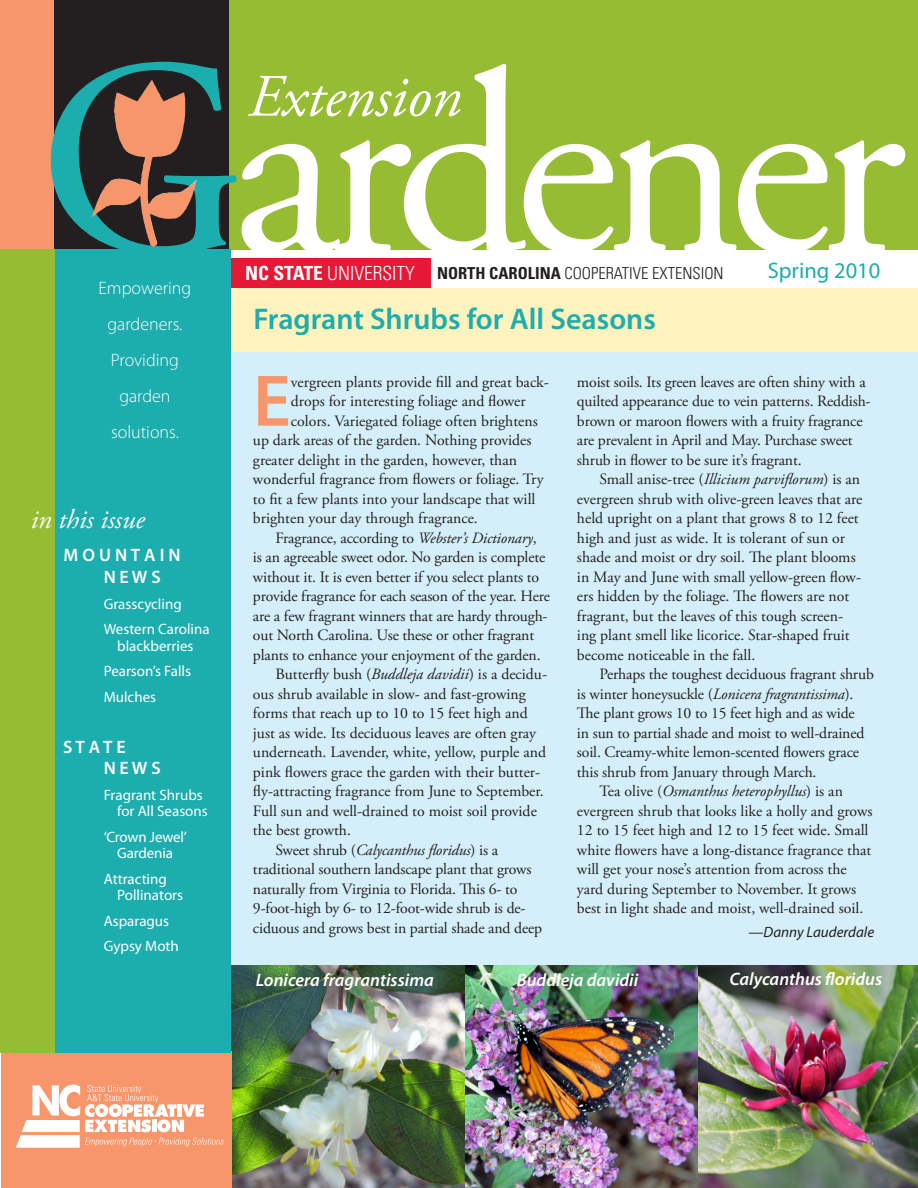
<style>
.page{position:relative;width:918px;height:1188px;background:#fff}
.page>*{position:absolute;margin:0;border:0;box-sizing:border-box;transform-origin:0 0}
.t1{font:261px "Adobe Garamond Pro";letter-spacing:-.05em;color:#fff}
.Body_text{font:600 73.65px "Myriad Pro";color:#f7966b}
.t2{font:italic 60px "Adobe Garamond Pro";color:#fff}
.Headline_1{font:600 30px "Myriad Pro";color:#1cadae}
.t3{font:italic 27px "Adobe Garamond Pro";color:#fff}
.t4{font:22.5px "Myriad Pro";color:#1cadae}
.t5{font:300 condensed 19.5px "Univers";color:#fff}
.t6{font:italic 600 18px "Myriad Pro";color:#fff}
.t7{font:300 18px/36px "Myriad Pro";color:#fff;text-align:center}
.t8{font:600 18px "Myriad Pro";color:#fff}
.t9{font:700 condensed 16.5px "Univers";color:#231f20}
.t10{font:300 condensed 16.5px "Univers";color:#231f20}
.Body_text-2{font:15.75px/19.5px "Adobe Garamond Pro";color:#231f20}
.t11{font:15px/16.5px "Myriad Pro";color:#fff;text-align:center}
.Byline{font:italic 15px "Myriad Pro";color:#231f20}
.s1{font-size:279px;color:#1cadae}
.s2{font-weight:700}
.s3{font-weight:300}
.s4{font-style:italic}
</style>
<div class="page">
<div style="left:230px;top:288px;width:688px;height:64px;background:#fef3be"></div>
<div style="left:0;top:0;width:54px;height:252px;background:#f7966b"></div>
<div style="left:54px;top:0;width:176px;height:250px;background:#231f20"></div>
<div style="left:230px;top:0;width:688px;height:252px;background:#96bc33"></div>
<img style="left:92px;top:92px;width:62px;height:155px">
<div style="left:230px;top:251px;width:688px;height:36px;background:#fff"></div>
<div style="left:229px;top:259px;width:201px;height:29px;background:#e51836"></div>
<img style="left:465px;top:965px;width:453px;height:223px">
<img style="left:231px;top:965px;width:234px;height:223px">
<div style="left:230px;top:352px;width:688px;height:613px;background:#d4eff9"></div>
<div style="left:1px;top:1052px;width:231px;height:136px;background:#f7966b"></div>
<div style="left:55px;top:250px;width:175px;height:803px;background:#1cadae"></div>
<div style="left:1px;top:250px;width:54px;height:803px;background:#96bc33"></div>
<svg style="left:16px;top:1085px;width:208px;height:63px"></svg>
<p class="t1" style="left:38px;top:11px;width:869px"><span class="s1">G</span>ardener</p>
<p class="t2" style="left:248px;top:61px;width:215px">Extension</p>
<p class="t7" style="left:99px;top:270px;width:94px">Empowering gardeners.<br>Providing garden</p>
<p class="t7" style="left:111px;top:414px;width:69px">solutions.</p>
<p class="t3" style="left:31px;top:503px;width:115px">in this issue</p>
<p class="t8" style="left:63px;top:544px;width:119px">M O U N T A I N</p>
<p class="t8" style="left:104px;top:566px;width:58px">N E W S</p>
<p class="t11" style="left:104px;top:595px;width:80px">Grasscycling</p>
<p class="t11" style="left:104px;top:621px;width:107px">Western Carolina blackberries</p>
<p class="t11" style="left:104px;top:663px;width:89px">Pearson’s Falls</p>
<p class="t11" style="left:104px;top:688px;width:54px">Mulches</p>
<p class="t8" style="left:63px;top:736px;width:64px">S T A T E</p>
<p class="t8" style="left:104px;top:757px;width:58px">N E W S</p>
<p class="t11" style="left:117px;top:786px;width:92px;text-align:left;text-indent:-13px">Fragrant Shrubs for All Seasons</p>
<p class="t11" style="left:104px;top:828px;width:85px">‘Crown Jewel’<br>Gardenia</p>
<p class="t11" style="left:117px;top:870px;width:67px;text-align:left;text-indent:-14px">Attracting<br>Pollinators</p>
<p class="t11" style="left:104px;top:912px;width:67px">Asparagus</p>
<p class="t11" style="left:104px;top:938px;width:77px">Gypsy Moth</p>
<p class="t5" style="left:245px;top:262px;width:171px"><span class="s2">NC STATE</span> UNIVERSITY</p>
<p class="t9" style="left:437px;top:263px;width:193px">NORTH CAROLINA <span class="s3">COOPERATIVE</span></p>
<p class="t10" style="left:652px;top:264px;width:24px">EXTENSI</p>
<p class="t10" style="left:704px;top:264px;width:18px">ON</p>
<p class="t4" style="left:768px;top:257px;width:114px">Spring 2010</p>
<p class="Headline_1" style="left:253px;top:300px;width:404px">Fragrant Shrubs for All Seasons</p>
<p class="Body_text" style="left:253px;top:354px;width:39px">E</p>
<p class="Body_text-2" style="left:291px;top:373px;width:260px">vergreen plants provide fill and great back-</p>
<p class="Body_text-2" style="left:291px;top:392px;width:236px">drops for interesting foliage and flower</p>
<p class="Body_text-2" style="left:291px;top:411px;width:248px">colors. Variegated foliage often brightens</p>
<p class="Body_text-2" style="left:253px;top:431px;width:280px">up dark areas of the garden. Nothing provides</p>
<p class="Body_text-2" style="left:253px;top:450px;width:266px">greater delight in the garden, however, than</p>
<p class="Body_text-2" style="left:253px;top:470px;width:292px">wonderful fragrance from flowers or foliage. Try</p>
<p class="Body_text-2" style="left:253px;top:489px;width:284px">to fit a few plants into your landscape that will</p>
<p class="Body_text-2" style="left:253px;top:509px;width:226px">brighten your day through fragrance.</p>
<p class="Body_text-2" style="left:253px;top:529px;width:298px;text-indent:23px">Fragrance, according to <span class="s4">Webster’s Dictionary</span>,<br>is an agreeable sweet odor. No garden is complete without it. It is even better if you select plants to provide fragrance for each season of the year. Here are a few fragrant winners that are hardy through&shy;out North Carolina. Use these or other fragrant plants to enhance your enjoyment of the garden.</p>
<p class="Body_text-2" style="left:253px;top:665px;width:296px;text-indent:22px">Butterfly bush (<span class="s4">Buddleja davidii</span>) is a decidu&shy;ous shrub available in slow- and fast-growing forms that reach up to 10 to 15 feet high and just as wide. Its deciduous leaves are often gray underneath. Lavender, white, yellow, purple and pink flowers grace the garden with their butter&shy;fly-attracting fragrance from June to September.<br>Full sun and well-drained to moist soil provide the best growth.</p>
<p class="Body_text-2" style="left:253px;top:841px;width:291px;text-indent:22px">Sweet shrub (<span class="s4">Calycanthus floridus</span>) is a traditional southern landscape plant that grows naturally from Virginia to Florida. This 6- to 9-foot-high by 6- to 12-foot-wide shrub is de&shy;ciduous and grows best in partial shade and deep</p>
<p class="Body_text-2" style="left:577px;top:373px;width:295px">moist soils. Its green leaves are often shiny with a quilted appearance due to vein patterns. Reddish&shy;brown or maroon flowers with a fruity fragrance are prevalent in April and May. Purchase sweet shrub in flower to be sure it’s fragrant.</p>
<p class="Body_text-2" style="left:577px;top:470px;width:287px;text-indent:22px">Small anise-tree (<span class="s4">Illicium parviflorum</span>) is an evergreen shrub with olive-green leaves that are held upright on a plant that grows 8 to 12 feet high and just as wide. It is tolerant of sun or shade and moist or dry soil. The plant blooms in May and June with small yellow-green flow&shy;ers hidden by the foliage. The flowers are not fragrant, but the leaves of this tough screen&shy;ing plant smell like licorice. Star-shaped fruit become noticeable in the fall.</p>
<p class="Body_text-2" style="left:577px;top:665px;width:298px;text-indent:23px">Perhaps the toughest deciduous fragrant shrub is winter honeysuckle (<span class="s4">Lonicera fragrantissima</span>).<br>The plant grows 10 to 15 feet high and as wide<br>in sun to partial shade and moist to well-drained soil. Creamy-white lemon-scented flowers grace this shrub from January through March.</p>
<p class="Body_text-2" style="left:577px;top:782px;width:297px;text-indent:22px">Tea olive (<span class="s4">Osmanthus heterophyllus</span>) is an evergreen shrub that looks like a holly and grows 12 to 15 feet high and 12 to 15 feet wide. Small white flowers have a long-distance fragrance that will get your nose’s attention from across the yard during September to November. It grows best in light shade and moist, well-drained soil.</p>
<p class="Byline" style="left:749px;top:923px;width:127px">—Danny Lauderdale</p>
<p class="t6" style="left:256px;top:969px;width:179px">Lonicera fragrantissima</p>
<p class="t6" style="left:517px;top:969px;width:123px">Buddleja davidii</p>
<p class="t6" style="left:729px;top:968px;width:154px">Calycanthus floridus</p>
</div>
